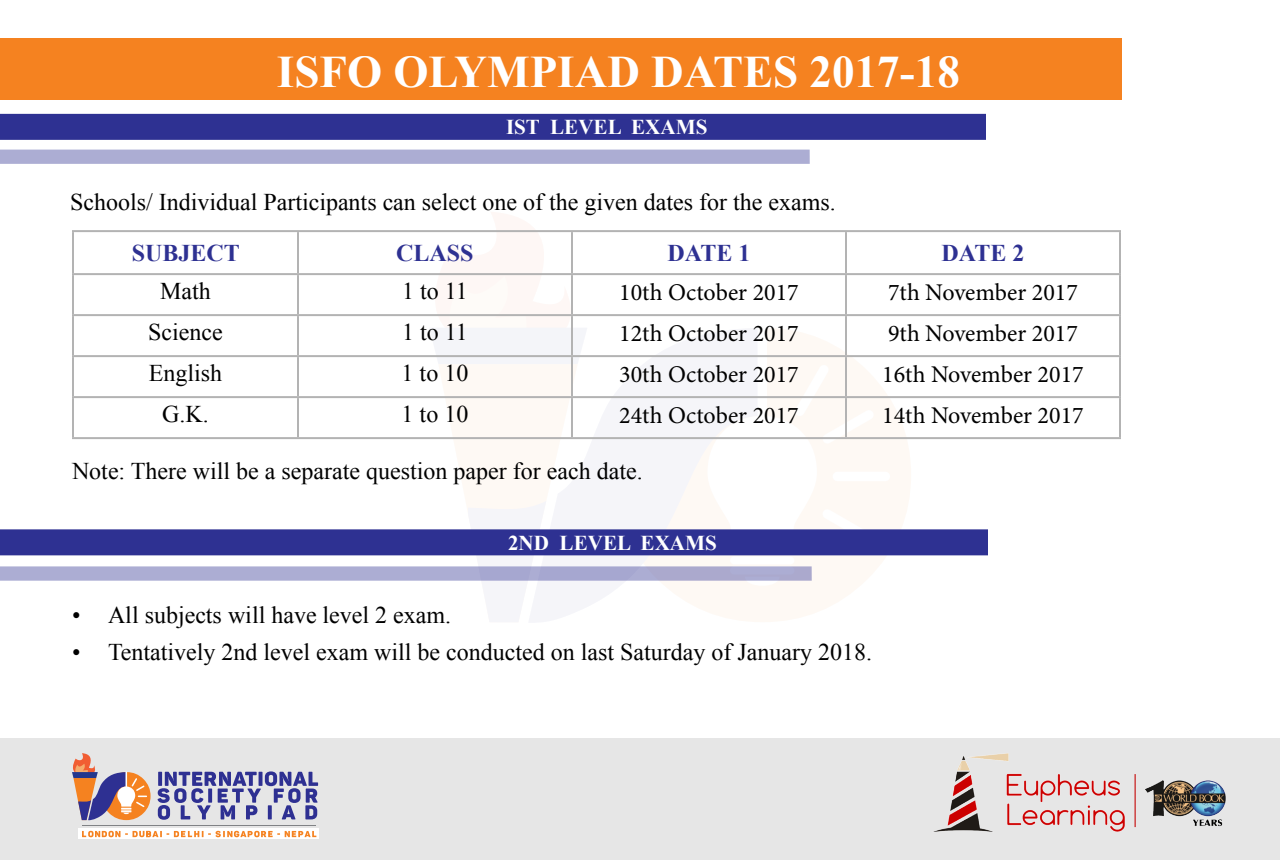
<style>
.page{position:relative;width:1280px;height:860px;background:#fff}
.page>*{position:absolute;margin:0;border:0;box-sizing:border-box;transform-origin:0 0}
.t1{font:700 45.2px "Times New Roman";color:#fff}
.t2{font:24px "Times New Roman";color:#000}
.t3{font:24px "Minion Pro";color:#000}
.t4{font:700 24px "Times New Roman";color:#2e3192}
.t5{font:700 21.2px "Times New Roman";color:#fff}
</style>
<div class="page">
<svg style="left:765px;top:328px;width:146px;height:294px;fill:#fefaf6"></svg>
<svg style="left:588px;top:357px;width:177px;height:265px;fill:#f5f5f9"></svg>
<div style="left:758px;top:328px;width:9px;height:124px;background:#fff"></div>
<div style="left:730px;top:556px;width:64px;height:8px;background:#fff;border-radius:4px"></div>
<svg style="left:745px;top:581px;width:35px;height:8px"></svg>
<svg style="left:707px;top:357px;width:188px;height:172px"></svg>
<svg style="left:429px;top:232px;width:159px;height:324px"></svg>
<div style="left:0;top:38px;width:1122px;height:62px;background:#f58220"></div>
<div style="left:0;top:114px;width:986px;height:26px;background:#2e3192"></div>
<div style="left:1px;top:530px;width:986px;height:24px;background:#2e3192"></div>
<div style="left:0;top:529px;width:988px;height:26px;border:2px solid #2e3192"></div>
<svg style="left:0;top:150px;width:810px;height:14px;background:#acadd3"></svg>
<div style="left:1px;top:567px;width:810px;height:13px;background:#acadd3"></div>
<hr style="left:72px;top:230px;width:226px;height:2px;background:#b3b3b3">
<hr style="left:72px;top:232px;width:2px;height:41px;background:#b3b3b3">
<hr style="left:298px;top:230px;width:274px;height:2px;background:#b3b3b3">
<hr style="left:297px;top:232px;width:2px;height:41px;background:#b3b3b3">
<hr style="left:572px;top:230px;width:274px;height:2px;background:#b3b3b3">
<hr style="left:571px;top:232px;width:2px;height:41px;background:#b3b3b3">
<hr style="left:846px;top:230px;width:275px;height:2px;background:#b3b3b3">
<hr style="left:845px;top:232px;width:2px;height:41px;background:#b3b3b3">
<hr style="left:1119px;top:232px;width:2px;height:41px;background:#b3b3b3">
<hr style="left:72px;top:273px;width:226px;height:2px;background:#b3b3b3">
<hr style="left:72px;top:275px;width:2px;height:39px;background:#b3b3b3">
<hr style="left:298px;top:273px;width:274px;height:2px;background:#b3b3b3">
<hr style="left:297px;top:275px;width:2px;height:39px;background:#b3b3b3">
<hr style="left:572px;top:273px;width:274px;height:2px;background:#b3b3b3">
<hr style="left:571px;top:275px;width:2px;height:39px;background:#b3b3b3">
<hr style="left:846px;top:273px;width:275px;height:2px;background:#b3b3b3">
<hr style="left:845px;top:275px;width:2px;height:39px;background:#b3b3b3">
<hr style="left:1119px;top:275px;width:2px;height:39px;background:#b3b3b3">
<hr style="left:72px;top:314px;width:226px;height:2px;background:#b3b3b3">
<hr style="left:72px;top:316px;width:2px;height:39px;background:#b3b3b3">
<hr style="left:298px;top:314px;width:274px;height:2px;background:#b3b3b3">
<hr style="left:297px;top:316px;width:2px;height:39px;background:#b3b3b3">
<hr style="left:572px;top:314px;width:274px;height:2px;background:#b3b3b3">
<hr style="left:571px;top:316px;width:2px;height:39px;background:#b3b3b3">
<hr style="left:846px;top:314px;width:275px;height:2px;background:#b3b3b3">
<hr style="left:845px;top:316px;width:2px;height:39px;background:#b3b3b3">
<hr style="left:1119px;top:316px;width:2px;height:39px;background:#b3b3b3">
<hr style="left:72px;top:355px;width:226px;height:2px;background:#b3b3b3">
<hr style="left:72px;top:357px;width:2px;height:39px;background:#b3b3b3">
<hr style="left:298px;top:355px;width:274px;height:2px;background:#b3b3b3">
<hr style="left:297px;top:357px;width:2px;height:39px;background:#b3b3b3">
<hr style="left:572px;top:355px;width:274px;height:2px;background:#b3b3b3">
<hr style="left:571px;top:357px;width:2px;height:39px;background:#b3b3b3">
<hr style="left:846px;top:355px;width:275px;height:2px;background:#b3b3b3">
<hr style="left:845px;top:357px;width:2px;height:39px;background:#b3b3b3">
<hr style="left:1119px;top:357px;width:2px;height:39px;background:#b3b3b3">
<hr style="left:72px;top:396px;width:226px;height:2px;background:#b3b3b3">
<hr style="left:72px;top:398px;width:2px;height:39px;background:#b3b3b3">
<hr style="left:298px;top:396px;width:274px;height:2px;background:#b3b3b3">
<hr style="left:297px;top:398px;width:2px;height:39px;background:#b3b3b3">
<hr style="left:572px;top:396px;width:274px;height:2px;background:#b3b3b3">
<hr style="left:571px;top:398px;width:2px;height:39px;background:#b3b3b3">
<hr style="left:846px;top:396px;width:275px;height:2px;background:#b3b3b3">
<hr style="left:845px;top:398px;width:2px;height:39px;background:#b3b3b3">
<hr style="left:1119px;top:398px;width:2px;height:39px;background:#b3b3b3">
<hr style="left:72px;top:437px;width:226px;height:2px;background:#b3b3b3">
<hr style="left:298px;top:437px;width:274px;height:2px;background:#b3b3b3">
<hr style="left:572px;top:437px;width:274px;height:2px;background:#b3b3b3">
<hr style="left:846px;top:437px;width:275px;height:2px;background:#b3b3b3">
<div style="left:0;top:738px;width:1280px;height:122px;background:#e6e6e6"></div>
<svg style="left:78px;top:829px;width:241px;height:10px"></svg>
<svg style="left:72px;top:753px;width:79px;height:67px"></svg>
<svg style="left:157px;top:771px;width:161px;height:49px"></svg>
<hr style="left:82px;top:825px;width:234px;height:1px;background:#808285">
<svg style="left:82px;top:831px;width:234px;height:6px"></svg>
<img style="left:933px;top:753px;width:293px;height:79px">
<p class="t1" style="left:277px;top:41px;width:685px">ISFO OLYMPIAD DATES 2017-18</p>
<p class="t5" style="left:506px;top:112px;width:203px">IST LEVEL EXAMS</p>
<p class="t2" style="left:70px;top:185px;width:767px">Schools/ Individual Participants can select one of the given dates for the exams.</p>
<p class="t4" style="left:132px;top:236px;width:110px">SUBJECT</p>
<p class="t4" style="left:396px;top:236px;width:79px">CLASS</p>
<p class="t4" style="left:668px;top:236px;width:84px">DATE 1</p>
<p class="t4" style="left:942px;top:236px;width:84px">DATE 2</p>
<p class="t2" style="left:160px;top:274px;width:52px">Math</p>
<p class="t2" style="left:402px;top:274px;width:67px">1 to 11</p>
<p class="t3" style="left:619px;top:276px;width:181px">10th October 2017</p>
<p class="t3" style="left:888px;top:276px;width:191px">7th November 2017</p>
<p class="t2" style="left:148px;top:315px;width:76px">Science</p>
<p class="t2" style="left:402px;top:315px;width:67px">1 to 11</p>
<p class="t3" style="left:619px;top:317px;width:181px">12th October 2017</p>
<p class="t3" style="left:888px;top:317px;width:191px">9th November 2017</p>
<p class="t2" style="left:149px;top:356px;width:75px">English</p>
<p class="t2" style="left:402px;top:356px;width:68px">1 to 10</p>
<p class="t3" style="left:619px;top:358px;width:181px">30th October 2017</p>
<p class="t3" style="left:882px;top:358px;width:203px">16th November 2017</p>
<p class="t2" style="left:162px;top:397px;width:48px">G.K.</p>
<p class="t2" style="left:402px;top:397px;width:68px">1 to 10</p>
<p class="t3" style="left:619px;top:399px;width:181px">24th October 2017</p>
<p class="t3" style="left:882px;top:399px;width:203px">14th November 2017</p>
<p class="t2" style="left:72px;top:454px;width:572px">Note: There will be a separate question paper for each date.</p>
<p class="t5" style="left:508px;top:528px;width:210px">2ND LEVEL EXAMS</p>
<p class="t2" style="left:72px;top:598px;width:381px">• All subjects will have level 2 exam.</p>
<p class="t2" style="left:72px;top:635px;width:802px">• Tentatively 2nd level exam will be conducted on last Saturday of January 2018.</p>
</div>
